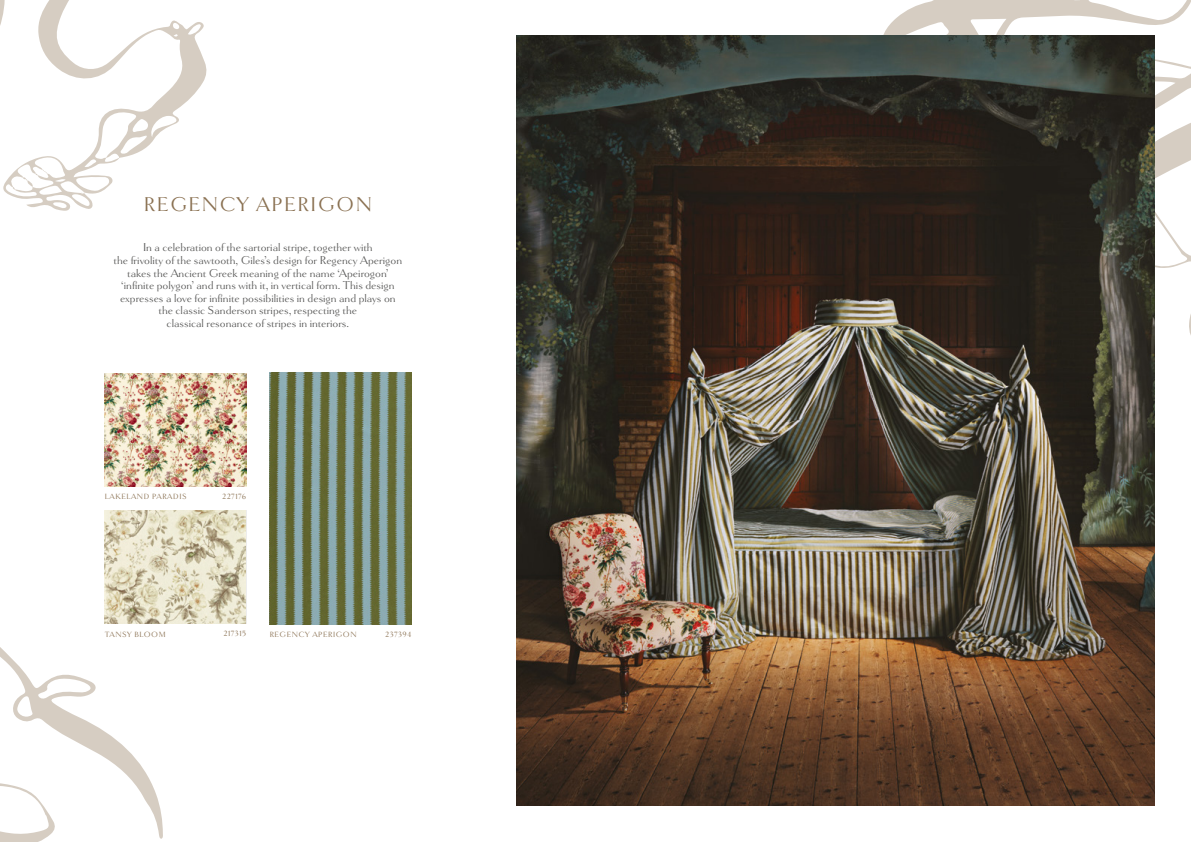
<style>
.page{position:relative;width:1191px;height:842px;background:#fff}
.page>*{position:absolute;margin:0;border:0;box-sizing:border-box;transform-origin:0 0}
.t1{font:21px "Goldenbook";letter-spacing:.07em;color:#8a7152}
.t2{font:12px/12.6px "Goldenbook";color:#575756;text-align:center}
.t3{font:8px "Goldenbook";letter-spacing:.07em;color:#8a7152}
</style>
<div class="page">
<svg style="left:0;top:647px;width:163px;height:195px"></svg>
<svg style="left:113px;top:20px;width:157px;height:401px"></svg>
<svg style="left:104px;top:358px;width:146px;height:63px"></svg>
<svg style="left:0;top:0;width:113px;height:397px"></svg>
<svg style="left:188px;top:24px;width:13px;height:11px"></svg>
<svg style="left:173px;top:23px;width:6px;height:14px"></svg>
<svg style="left:5px;top:109px;width:172px;height:100px"></svg>
<img style="left:105px;top:374px;width:141px;height:113px">
<img style="left:105px;top:510px;width:140px;height:114px">
<img style="left:270px;top:372px;width:141px;height:252px">
<svg style="left:815px;top:0;width:376px;height:335px"></svg>
<svg style="left:1155px;top:81px;width:20px;height:65px"></svg>
<svg style="left:1155px;top:162px;width:33px;height:106px"></svg>
<svg style="left:970px;top:19px;width:36px;height:17px"></svg>
<svg style="left:881px;top:20px;width:71px;height:16px"></svg>
<img style="left:516px;top:36px;width:639px;height:770px">
<h1 class="t1" style="left:144px;top:192px;width:230px">REGENCY APERIGON</h1>
<p class="t2" style="left:114px;top:241px;width:290px">In a celebration of the sartorial stripe, together with<br>the frivolity of the sawtooth, Giles’s design for Regency Aperigon takes the Ancient Greek meaning of the name ‘Apeirogon’ ‘infinite polygon’ and runs with it, in vertical form. This design expresses a love for infinite possibilities in design and plays on the classic Sanderson stripes, respecting the<br>classical resonance of stripes in interiors.</p>
<p class="t3" style="left:105px;top:492px;width:83px">LAKELAND PARADIS</p>
<p class="t3" style="left:222px;top:492px;width:26px">227176</p>
<p class="t3" style="left:223px;top:629px;width:24px">217315</p>
<p class="t3" style="left:385px;top:630px;width:27px">237394</p>
<p class="t3" style="left:105px;top:629px;width:62px">TANSY BLOOM</p>
<p class="t3" style="left:270px;top:630px;width:88px">REGENCY APERIGON</p>
</div>
